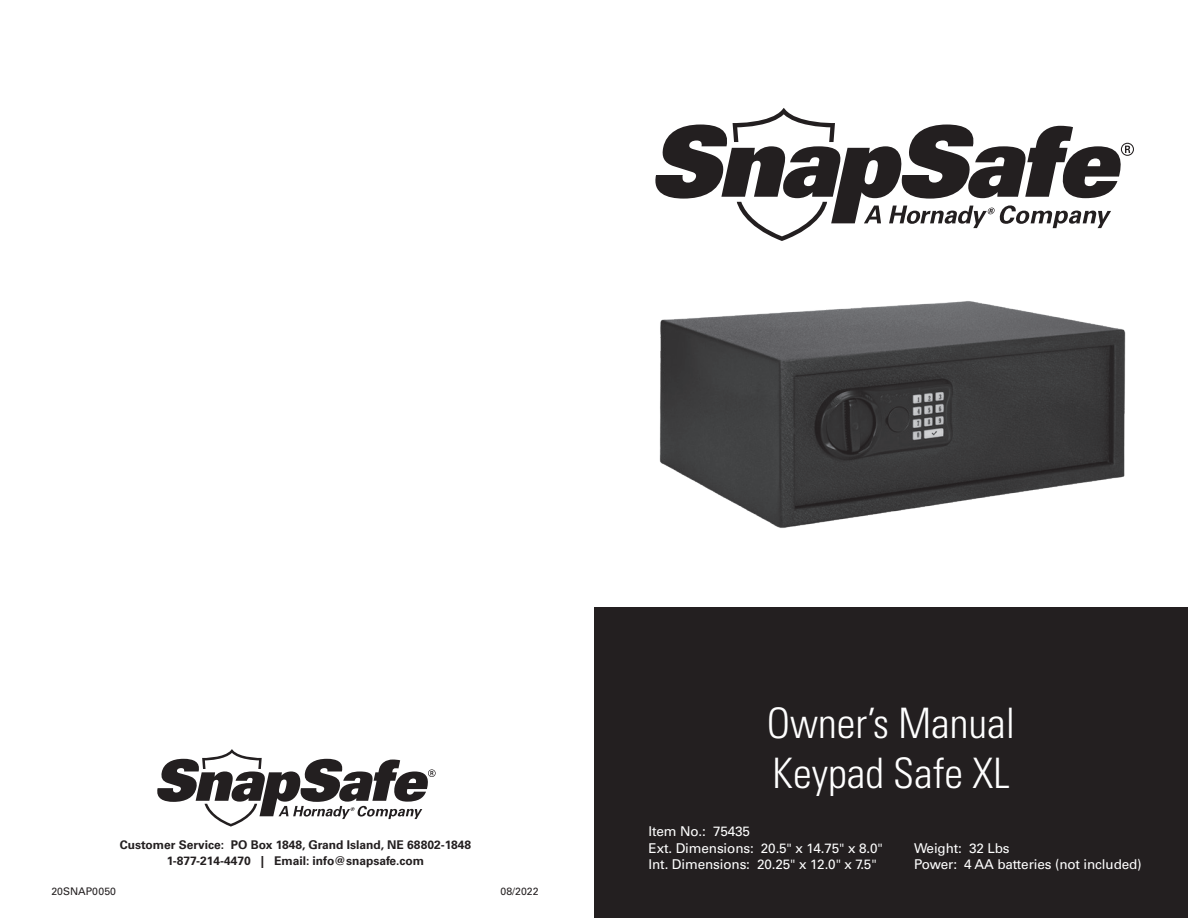
<style>
.page{position:relative;width:1188px;height:918px;background:#fff}
.page>*{position:absolute;margin:0;border:0;box-sizing:border-box;transform-origin:0 0}
.t1{font:300 condensed 42px/50.4px "Univers LT Std";color:#fff}
.t2{font:13.5px/16.5px "Univers LT Std";letter-spacing:-.01em;color:#fff}
.t3{font:700 12px/16.5px "Univers LT Std";color:#231f20;text-align:center}
.t4{font:10.5px "Univers LT Std";color:#231f20}
</style>
<div class="page">
<div style="left:594px;top:608px;width:594px;height:310px;background:#231f20"></div>
<svg style="left:157px;top:749px;width:279px;height:78px"></svg>
<img style="left:659px;top:301px;width:467px;height:227px">
<svg style="left:655px;top:125px;width:479px;height:103px"></svg>
<svg style="left:733px;top:108px;width:102px;height:133px"></svg>
<p class="t3" style="left:120px;top:836px;width:353px">Customer Service: PO Box 1848, Grand Island, NE 68802-1848<br>1-877-214-4470 | Email: info@snapsafe.com</p>
<p class="t4" style="left:51px;top:885px;width:66px">20SNAP0050</p>
<p class="t4" style="left:501px;top:885px;width:39px">08/2022</p>
<h1 class="t1" style="left:767px;top:698px;width:250px">Owner’s Manual<br>Keypad Safe XL</h1>
<p class="t2" style="left:649px;top:823px;width:236px">Item No.: 75435<br>Ext. Dimensions: 20.5" x 14.75" x 8.0"<br>Int. Dimensions: 20.25" x 12.0" x 7.5"</p>
<p class="t2" style="left:914px;top:840px;width:229px">Weight: 32 Lbs<br>Power: 4 AA batteries (not included)</p>
</div>
